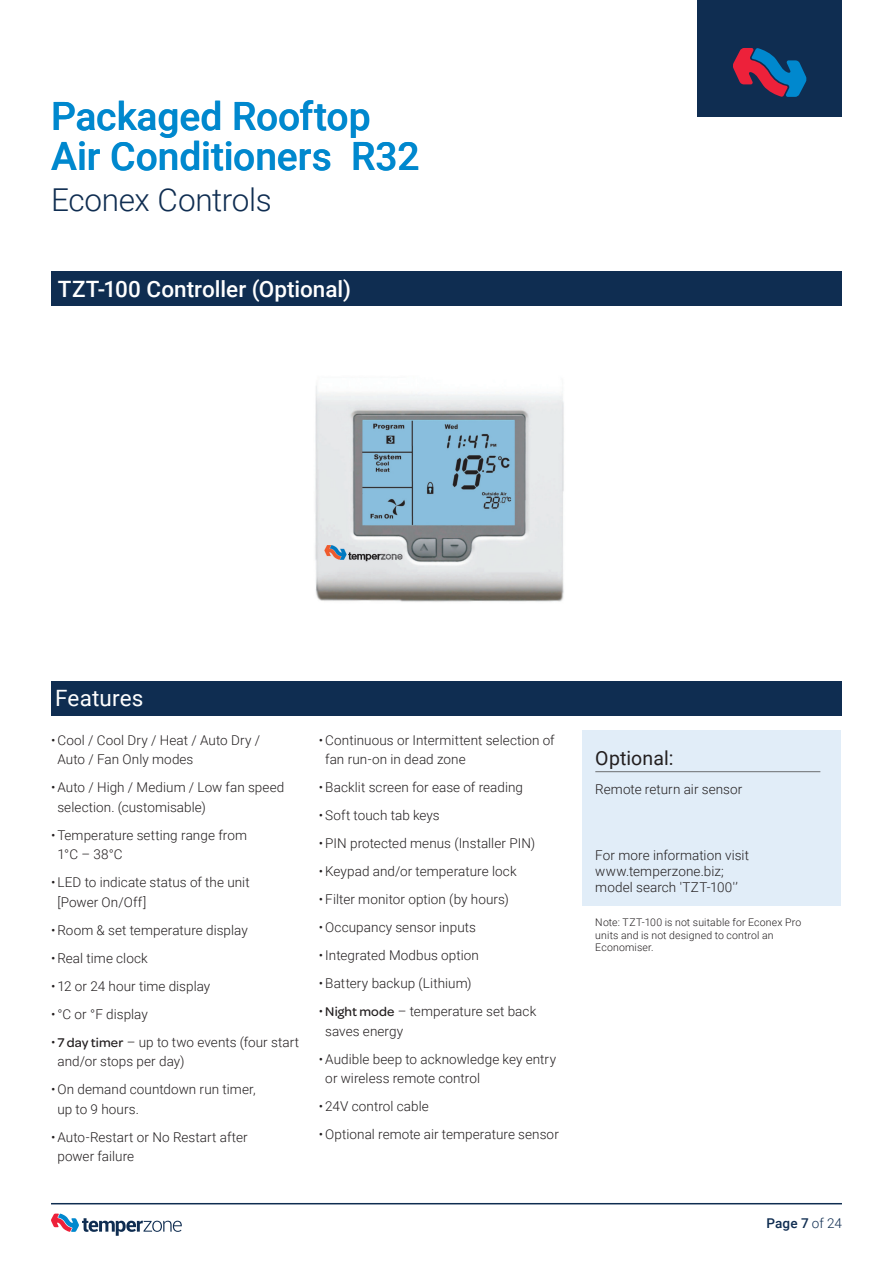
<style>
.page{position:relative;width:893px;height:1263px;background:#fff}
.page>*{position:absolute;margin:0;border:0;box-sizing:border-box;transform-origin:0 0}
.Page_header_L1{font:500 39px "Roboto";letter-spacing:-.005em;color:#0088ce}
.Page_header_L1-2{font:300 31.5px "Roboto";letter-spacing:-.01em;color:#0f2d51}
.Table_Body_Decimal{font:500 22.5px "Roboto";color:#fff}
.Sub_Header_L1{font:22.5px "Roboto";letter-spacing:.005em;color:#fff}
.Sub_Header__L2{font:19.5px "Roboto";letter-spacing:.005em;color:#231f20}
.Body_copy{font:300 13.5px/19.5px "Roboto";letter-spacing:.005em;color:#231f20}
.Numbered_Body_Copy{font:300 13.5px "Roboto";letter-spacing:.005em;color:#231f20}
.t1{font:500 13.5px "Roboto";color:#0f2d51}
.Body_copy-2{font:300 10.5px/12.6px "Roboto";letter-spacing:.015em;color:#231f20}
.s1{font-family:"Omnes";font-weight:500}
.s2{font-weight:300}
</style>
<div class="page">
<hr style="left:51px;top:1203px;width:791px;height:1px;background:#0f2d51">
<svg style="left:51px;top:1213px;width:131px;height:23px"></svg>
<div style="left:697px;top:0;width:145px;height:117px;background:#0f2d51"></div>
<svg style="left:733px;top:48px;width:74px;height:49px"></svg>
<div style="left:51px;top:681px;width:791px;height:34px;background:#0f2d51"></div>
<div style="left:582px;top:730px;width:258px;height:175px;background:#e1edf8"></div>
<hr style="left:595px;top:771px;width:225px;height:1px;background:#6c6d70">
<img style="left:315px;top:385px;width:249px;height:217px">
<div style="left:51px;top:272px;width:791px;height:34px;background:#0f2d51"></div>
<p class="Page_header_L1" style="left:51px;top:89px;width:321px">Packaged Rooftop</p>
<p class="Page_header_L1" style="left:51px;top:129px;width:370px">Air Conditioners R32</p>
<p class="Page_header_L1-2" style="left:51px;top:178px;width:222px">Econex Controls</p>
<p class="Table_Body_Decimal" style="left:58px;top:273px;width:295px">TZT-100 Controller (Optional)</p>
<p class="Sub_Header_L1" style="left:55px;top:682px;width:90px">Features</p>
<p class="Body_copy" style="left:57px;top:729px;width:204px;text-indent:-6px">•Cool / Cool Dry / Heat / Auto Dry /<br>Auto / Fan Only modes</p>
<p class="Body_copy" style="left:57px;top:777px;width:229px;text-indent:-6px">•Auto / High / Medium / Low fan speed selection. (customisable)</p>
<p class="Body_copy" style="left:57px;top:824px;width:191px;text-indent:-6px">• Temperature setting range from<br>1°C – 38°C</p>
<p class="Body_copy" style="left:57px;top:872px;width:194px;text-indent:-6px">• LED to indicate status of the unit [Power On/Off]</p>
<p class="Body_copy" style="left:51px;top:919px;width:198px">•Room &amp; set temperature display</p>
<p class="Body_copy" style="left:51px;top:947px;width:98px">•Real time clock</p>
<p class="Body_copy" style="left:51px;top:975px;width:161px">• 12 or 24 hour time display</p>
<p class="Body_copy" style="left:51px;top:1003px;width:98px">•°C or °F display</p>
<p class="Body_copy" style="left:57px;top:1031px;width:243px;text-indent:-6px">• <span class="s1">7 day timer</span> – up to two events (four start and/or stops per day)</p>
<p class="Body_copy" style="left:57px;top:1079px;width:200px;text-indent:-6px">•On demand countdown run timer, up to 9 hours.</p>
<p class="Body_copy" style="left:57px;top:1126px;width:192px;text-indent:-6px">•Auto-Restart or No Restart after power failure</p>
<p class="Body_copy" style="left:325px;top:729px;width:231px;text-indent:-6px">•Continuous or Intermittent selection of fan run-on in dead zone</p>
<p class="Body_copy" style="left:319px;top:777px;width:206px">•Backlit screen for ease of reading</p>
<p class="Body_copy" style="left:319px;top:805px;width:122px">• Soft touch tab keys</p>
<p class="Body_copy" style="left:319px;top:833px;width:218px">•PIN protected menus (Installer PIN)</p>
<p class="Body_copy" style="left:319px;top:861px;width:199px">•Keypad and/or temperature lock</p>
<p class="Body_copy" style="left:319px;top:889px;width:192px">• Filter monitor option (by hours)</p>
<p class="Body_copy" style="left:319px;top:917px;width:159px">•Occupancy sensor inputs</p>
<p class="Body_copy" style="left:319px;top:945px;width:162px">•Integrated Modbus option</p>
<p class="Body_copy" style="left:319px;top:973px;width:154px">•Battery backup (Lithium)</p>
<p class="Body_copy" style="left:325px;top:1001px;width:213px;text-indent:-6px">•<span class="s1">Night mode</span> – temperature set back saves energy</p>
<p class="Body_copy" style="left:325px;top:1048px;width:232px;text-indent:-6px">•Audible beep to acknowledge key entry or wireless remote control</p>
<p class="Body_copy" style="left:319px;top:1096px;width:111px">• 24V control cable</p>
<p class="Body_copy" style="left:319px;top:1124px;width:241px">•Optional remote air temperature sensor</p>
<p class="Sub_Header__L2" style="left:595px;top:744px;width:80px">Optional:</p>
<p class="Numbered_Body_Copy" style="left:595px;top:780px;width:149px">Remote return air sensor</p>
<p class="Body_copy" style="left:595px;top:845px;width:155px">For more information visit</p>
<p class="Body_copy" style="left:595px;top:862px;width:144px;line-height:16.2px">www.temperzone.biz; model search 'TZT-100'’</p>
<p class="Body_copy-2" style="left:595px;top:916px;width:207px">Note: TZT-100 is not suitable for Econex Pro units and is not designed to control an<br>Economiser.</p>
<p class="t1" style="left:766px;top:1213px;width:77px">Page 7 <span class="s2">of 24</span></p>
</div>
